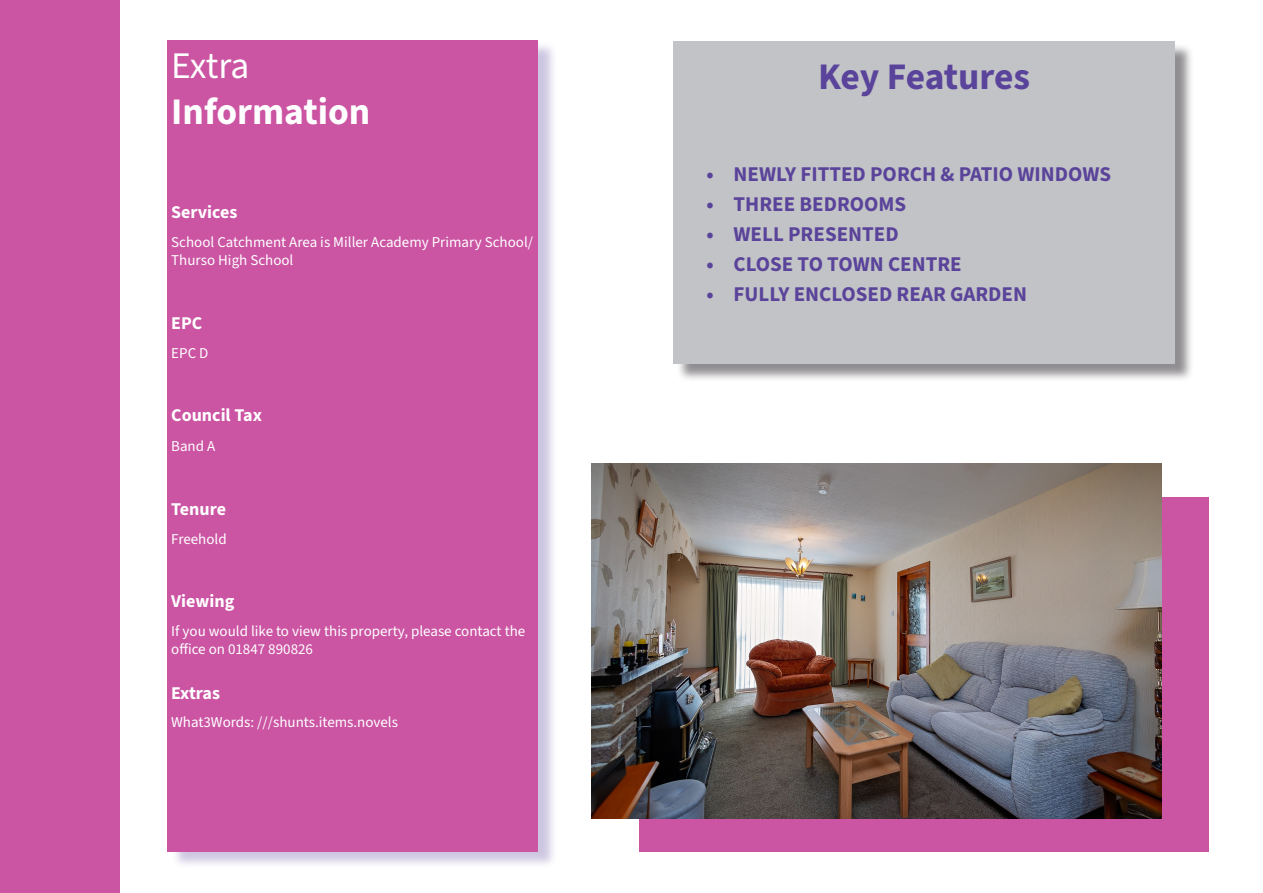
<style>
.page{position:relative;width:1263px;height:893px;background:#fff}
.page>*{position:absolute;margin:0;border:0;box-sizing:border-box;transform-origin:0 0}
.t1{font:700 37.5px "Source Sans 3";letter-spacing:-.01em;color:#5a439a}
.t2{font:700 37.5px "Source Sans 3";color:#fff}
.t3{font:37.5px "Source Sans 3";letter-spacing:-.025em;color:#fff}
.t4{font:700 21px "Source Sans 3";color:#5a439a}
.t5{font:700 18px "Source Sans 3";color:#fff}
.t6{font:15px/18px "Source Sans 3";color:#fff}
</style>
<div class="page">
<div style="left:0;top:0;width:119px;height:893px;background:#cb54a3"></div>
<div style="left:676px;top:43px;width:517px;height:339px;background:#6c696d;opacity:.75"></div>
<div style="left:674px;top:41px;width:501px;height:322px;background:#c2c3c6"></div>
<div style="left:639px;top:497px;width:570px;height:355px;background:#cb54a3"></div>
<img style="left:591px;top:463px;width:570px;height:355px">
<div style="left:171px;top:41px;width:386px;height:828px;background:#5a439a;opacity:.3"></div>
<div style="left:167px;top:41px;width:370px;height:811px;background:#cb54a3"></div>
<p class="t3" style="left:171px;top:43px;width:80px">Extra</p>
<p class="t2" style="left:171px;top:87px;width:201px">Information</p>
<p class="t5" style="left:171px;top:200px;width:68px">Services</p>
<p class="t6" style="left:171px;top:233px;width:363px">School Catchment Area is Miller Academy Primary School/<br>Thurso High School</p>
<p class="t5" style="left:171px;top:311px;width:33px">EPC</p>
<p class="t6" style="left:171px;top:344px;width:39px">EPC D</p>
<p class="t5" style="left:171px;top:404px;width:92px">Council Tax</p>
<p class="t6" style="left:171px;top:437px;width:46px">Band A</p>
<p class="t5" style="left:171px;top:497px;width:56px">Tenure</p>
<p class="t6" style="left:171px;top:530px;width:57px">Freehold</p>
<p class="t5" style="left:171px;top:589px;width:65px">Viewing</p>
<p class="t6" style="left:171px;top:622px;width:356px">If you would like to view this property, please contact the office on 01847 890826</p>
<p class="t5" style="left:171px;top:681px;width:50px">Extras</p>
<p class="t6" style="left:171px;top:713px;width:228px">What3Words: ///shunts.items.novels</p>
<p class="t1" style="left:818px;top:52px;width:213px">Key Features</p>
<p class="t4" style="left:706px;top:161px;width:406px">• NEWLY FITTED PORCH &amp; PATIO WINDOWS</p>
<p class="t4" style="left:706px;top:191px;width:201px">• THREE BEDROOMS</p>
<p class="t4" style="left:706px;top:221px;width:194px">• WELL PRESENTED</p>
<p class="t4" style="left:706px;top:251px;width:257px">• CLOSE TO TOWN CENTRE</p>
<p class="t4" style="left:706px;top:281px;width:322px">• FULLY ENCLOSED REAR GARDEN</p>
</div>
